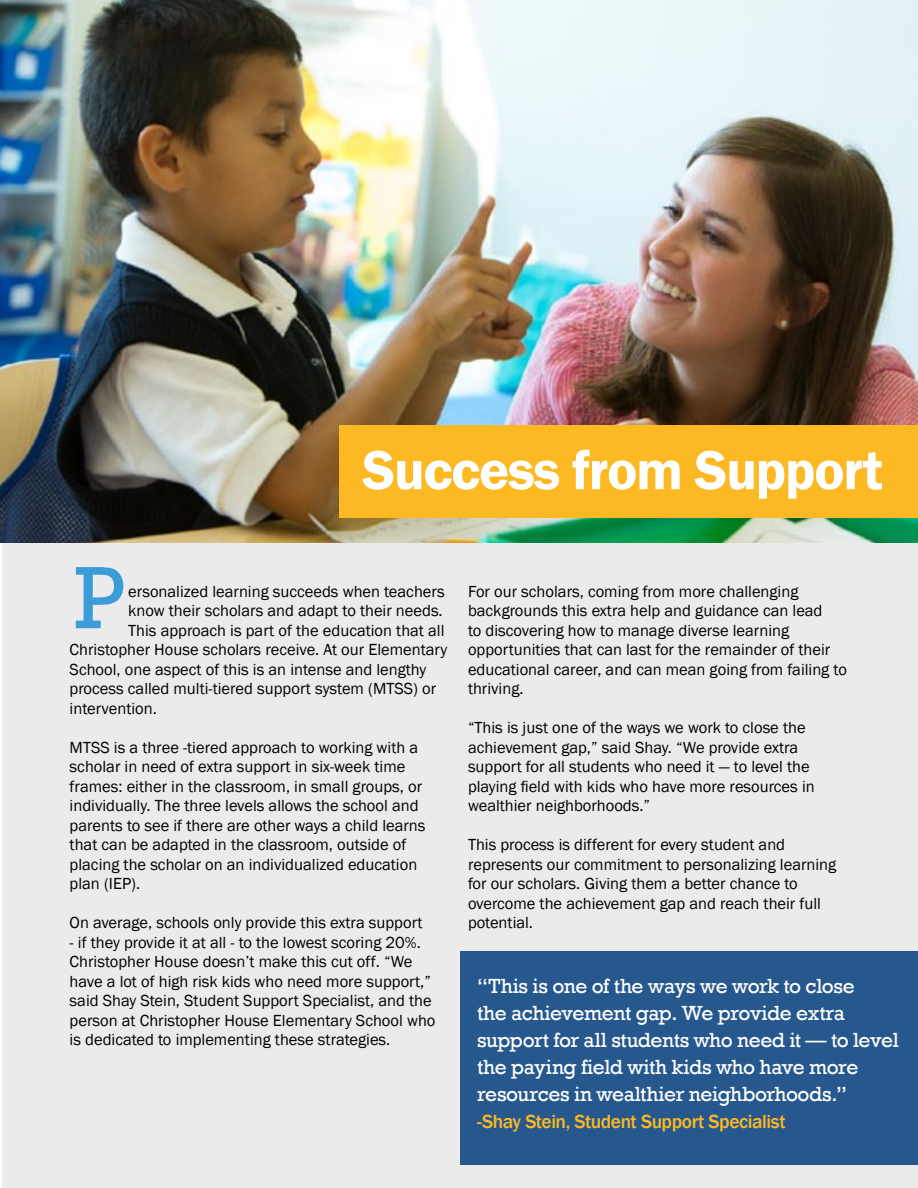
<style>
.page{position:relative;width:918px;height:1188px;background:#fff}
.page>*{position:absolute;margin:0;border:0;box-sizing:border-box;transform-origin:0 0}
.t1{font:90px "Rockwell";color:#3c9cd7}
.t2{font:600 57px "Franklin Gothic";letter-spacing:-.025em;color:#fff}
.t3{font:21px/27px "Rockwell";letter-spacing:-.02em;color:#fff}
.t4{font:500 19.5px "Franklin Gothic";letter-spacing:-.025em;color:#fdb924}
.t5{font:16.5px/19.5px "Franklin Gothic";color:#000}
</style>
<div class="page">
<div style="left:2px;top:0;width:916px;height:1188px;background:#ebebec"></div>
<div style="left:460px;top:951px;width:458px;height:214px;background:#26588d"></div>
<img style="left:0;top:0;width:918px;height:542px">
<div style="left:339px;top:426px;width:579px;height:92px;background:#fdb924"></div>
<h2 class="t2" style="left:362px;top:435px;width:522px">Success from Support</h2>
<h1 class="t1" style="left:74px;top:546px;width:53px">P</h1>
<p class="t5" style="left:128px;top:582px;width:318px">ersonalized learning succeeds when teachers</p>
<p class="t5" style="left:128px;top:601px;width:316px">know their scholars and adapt to their needs.</p>
<p class="t5" style="left:128px;top:621px;width:318px">This approach is part of the education that all</p>
<p class="t5" style="left:70px;top:640px;width:379px">Christopher House scholars receive. At our Elementary</p>
<p class="t5" style="left:70px;top:660px;width:358px">School, one aspect of this is an intense and lengthy</p>
<p class="t5" style="left:70px;top:679px;width:368px">process called multi-tiered support system (MTSS) or</p>
<p class="t5" style="left:70px;top:699px;width:89px">intervention.</p>
<p class="t5" style="left:70px;top:738px;width:357px">MTSS is a three -tiered approach to working with a scholar in need of extra support in six-week time frames: either in the classroom, in small groups, or individually. The three levels allows the school and parents to see if there are other ways a child learns that can be adapted in the classroom, outside of placing the scholar on an individualized education plan (IEP).</p>
<p class="t5" style="left:70px;top:913px;width:355px">On average, schools only provide this extra support</p>
<p class="t5" style="left:70px;top:933px;width:367px">- if they provide it at all - to the lowest scoring 20%.<br>Christopher House doesn’t make this cut off. “We have a lot of high risk kids who need more support,” said Shay Stein, Student Support Specialist, and the person at Christopher House Elementary School who is dedicated to implementing these strategies.</p>
<p class="t5" style="left:468px;top:582px;width:380px">For our scholars, coming from more challenging backgrounds this extra help and guidance can lead<br>to discovering how to manage diverse learning opportunities that can last for the remainder of their educational career, and can mean going from failing to thriving.</p>
<p class="t5" style="left:468px;top:718px;width:348px">“This is just one of the ways we work to close the achievement gap,” said Shay. “We provide extra support for all students who need it — to level the playing field with kids who have more resources in wealthier neighborhoods.”</p>
<p class="t5" style="left:468px;top:835px;width:370px">This process is different for every student and represents our commitment to personalizing learning for our scholars. Giving them a better chance to overcome the achievement gap and reach their full potential.</p>
<p class="t3" style="left:477px;top:973px;width:423px">“This is one of the ways we work to close<br>the achievement gap. We provide extra support for all students who need it — to level the paying field with kids who have more resources in wealthier neighborhoods.”</p>
<p class="t4" style="left:477px;top:1109px;width:310px">-Shay Stein, Student Support Specialist</p>
</div>
